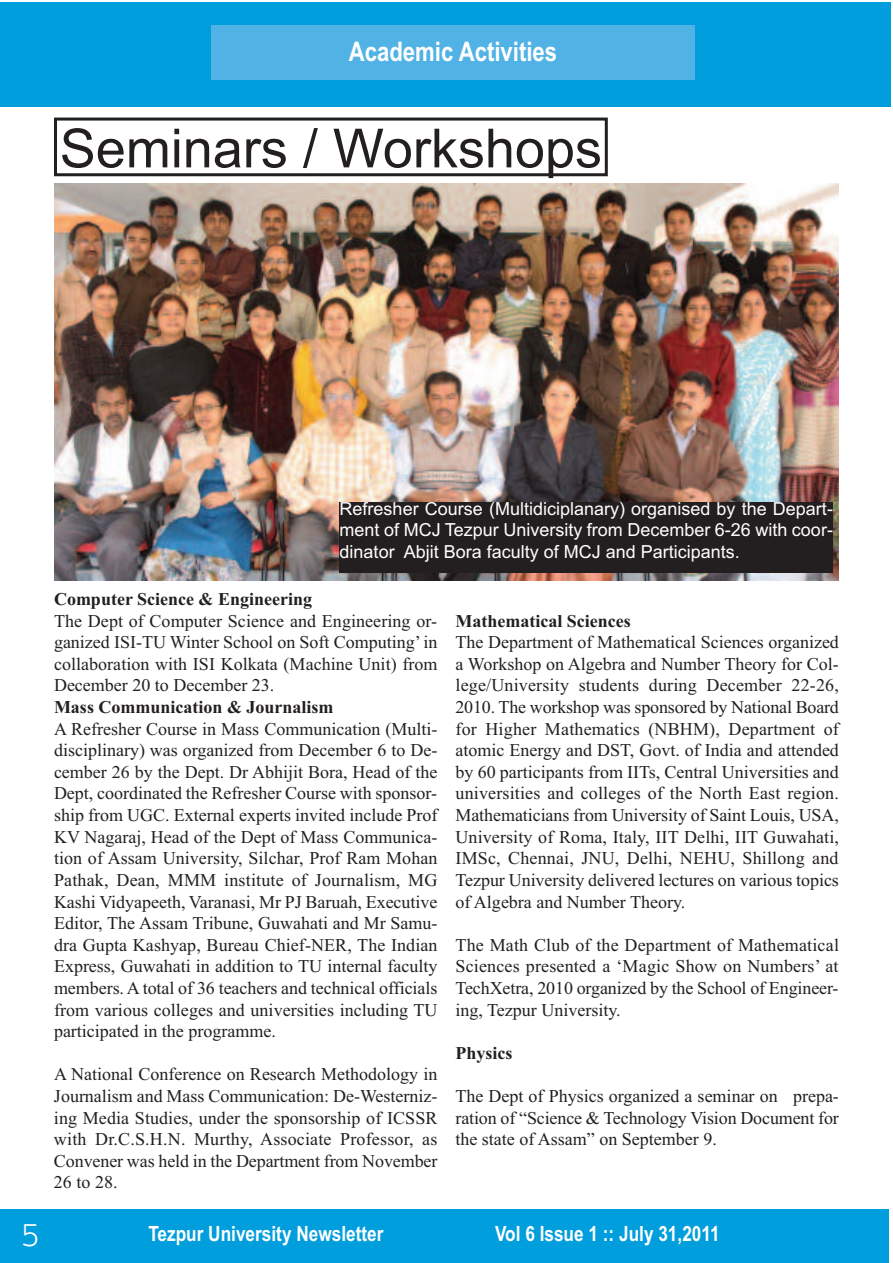
<style>
.page{position:relative;width:893px;height:1263px;background:#fff}
.page>*{position:absolute;margin:0;border:0;box-sizing:border-box;transform-origin:0 0}
.t1{font:54px "Arial";color:#231f20}
.t2{font:36px "Courier";color:#fff}
.t3{font:700 27px "Arial Narrow";color:#fff}
.t4{font:700 21px "Arial Narrow";color:#fff}
.t5{font:18px/21.6px "Times New Roman";color:#231f20;text-align:justify}
.t6{font:18px/21.6px "Arial";color:#fff;text-align:justify}
.t7{font:700 18px "Times New Roman";color:#231f20}
</style>
<div class="page">
<div style="left:0;top:1209px;width:889px;height:54px;background:#009edd"></div>
<div style="left:0;top:3px;width:891px;height:104px;background:#009edd"></div>
<div style="left:211px;top:25px;width:484px;height:55px;background:#51b3e5"></div>
<div style="left:54px;top:118px;width:554px;height:58px;border:3px solid #231f20"></div>
<img style="left:54px;top:184px;width:785px;height:396px">
<div style="left:340px;top:502px;width:493px;height:71px;background:#231f20"></div>
<h3 class="t3" style="left:349px;top:36px;width:210px">Academic Activities</h3>
<h1 class="t1" style="left:60px;top:117px;width:544px">Seminars / Workshops</h1>
<p class="t6" style="left:340px;top:498px;width:495px">Refresher Course (Multidiciplanary) organised by the Depart&shy;ment of MCJ Tezpur University from December 6-26 with coor&shy;dinator Abjit Bora faculty of MCJ and Participants.</p>
<p class="t7" style="left:54px;top:588px;width:260px">Computer Science &amp; Engineering</p>
<p class="t5" style="left:54px;top:610px;width:385px">The Dept of Computer Science and Engineering or&shy;ganized ISI-TU Winter School on Soft Computing’in collaboration with ISI Kolkata (Machine Unit) from December 20 to December 23.</p>
<p class="t7" style="left:54px;top:696px;width:281px">Mass Communication &amp; Journalism</p>
<p class="t5" style="left:54px;top:718px;width:385px">A Refresher Course in Mass Communication (Multi&shy;disciplinary) was organized from December 6 to De&shy;cember 26 by the Dept. Dr Abhijit Bora, Head of the Dept, coordinated the Refresher Course with sponsor&shy;ship from UGC. External experts invited include Prof KV Nagaraj, Head of the Dept of Mass Communica&shy;tion of Assam University, Silchar, Prof Ram Mohan Pathak, Dean, MMM institute of Journalism, MG Kashi Vidyapeeth, Varanasi, Mr PJ Baruah, Executive Editor, The Assam Tribune, Guwahati and Mr Samu&shy;dra Gupta Kashyap, Bureau Chief-NER, The Indian Express, Guwahati in addition to TU internal faculty members. A total of 36 teachers and technical officials from various colleges and universities including TU participated in the programme.</p>
<p class="t5" style="left:54px;top:1063px;width:385px">A National Conference on Research Methodology in Journalism and Mass Communication: De-Westerniz&shy;ing Media Studies, under the sponsorship of ICSSR with Dr.C.S.H.N. Murthy, Associate Professor, as Convener was held in the Department from November 26 to 28.</p>
<p class="t7" style="left:455px;top:610px;width:177px">Mathematical Sciences</p>
<p class="t5" style="left:455px;top:631px;width:385px">The Department of Mathematical Sciences organized a Workshop on Algebra and Number Theory for Col&shy;lege/University students during December 22-26, 2010. The workshop was sponsored by National Board for Higher Mathematics (NBHM), Department of atomic Energy and DST, Govt. of India and attended by 60 participants from IITs, Central Universities and universities and colleges of the North East region.<br>Mathematicians from University of Saint Louis, USA, University of Roma, Italy, IIT Delhi, IIT Guwahati, IMSc, Chennai, JNU, Delhi, NEHU, Shillong and Tezpur University delivered lectures on various topics of Algebra and Number Theory.</p>
<p class="t5" style="left:455px;top:934px;width:385px">The Math Club of the Department of Mathematical Sciences presented a ‘Magic Show on Numbers’ at TechXetra, 2010 organized by the School of Engineer&shy;ing, Tezpur University.</p>
<p class="t7" style="left:455px;top:1042px;width:59px">Physics</p>
<p class="t5" style="left:455px;top:1085px;width:385px">The Dept of Physics organized a seminar on prepa&shy;ration of “Science &amp; Technology Vision Document for the state of Assam” on September 9.</p>
<h2 class="t2" style="left:20px;top:1223px;width:23px">5</h2>
<p class="t4" style="left:148px;top:1221px;width:237px">Tezpur University Newsletter</p>
<p class="t4" style="left:495px;top:1221px;width:226px">Vol 6 Issue 1 :: July 31,2011</p>
</div>
